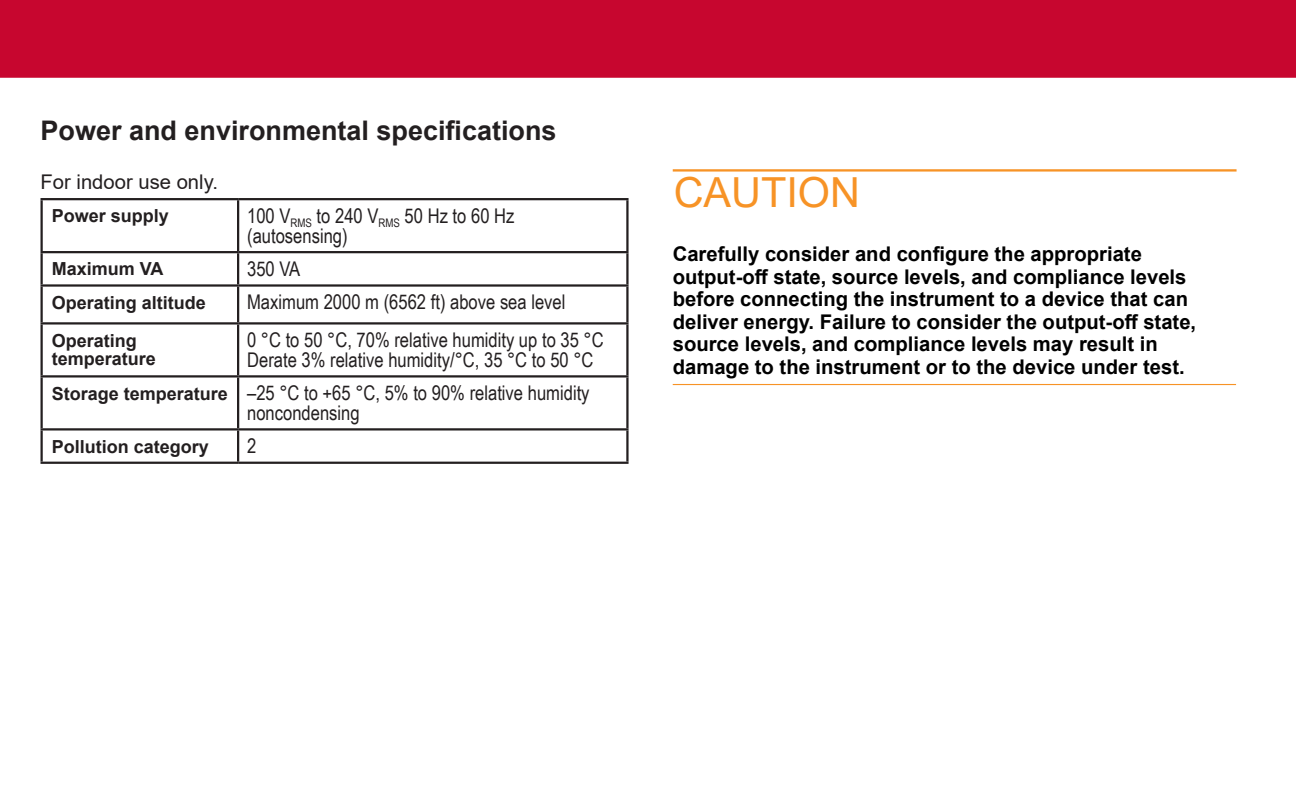
<style>
.page{position:relative;width:1296px;height:810px;background:#fff}
.page>*{position:absolute;margin:0;border:0;box-sizing:border-box;transform-origin:0 0}
.t1{font:41.4px "Arial";color:#f79326}
.t2{font:700 27px "Arial";color:#231f20}
.t3{font:700 20.25px/22.5px "Arial";color:#000}
.t4{font:20.25px/20.2px "Arial Narrow";color:#231f20}
.t5{font:20.25px "Arial";color:#231f20}
.t6{font:700 18px/18px "Arial";color:#231f20}
.s1{font-family:"Arial";font-weight:700;font-size:18px}
</style>
<div class="page">
<div style="left:0;top:0;width:1296px;height:78px;background:#c7062f"></div>
<hr style="left:673px;top:384px;width:563px;height:1px;background:#f79325">
<hr style="left:673px;top:169px;width:564px;height:3px;background:#f79326">
<hr style="left:40px;top:198px;width:198px;height:2px;background:#231f20">
<hr style="left:40px;top:200px;width:3px;height:51px;background:#231f20">
<hr style="left:238px;top:198px;width:391px;height:2px;background:#231f20">
<hr style="left:237px;top:200px;width:2px;height:51px;background:#231f20">
<hr style="left:626px;top:200px;width:3px;height:51px;background:#231f20">
<hr style="left:40px;top:251px;width:198px;height:2px;background:#231f20">
<hr style="left:40px;top:253px;width:3px;height:31px;background:#231f20">
<hr style="left:238px;top:251px;width:391px;height:2px;background:#231f20">
<hr style="left:237px;top:253px;width:2px;height:31px;background:#231f20">
<hr style="left:626px;top:253px;width:3px;height:31px;background:#231f20">
<hr style="left:40px;top:284px;width:198px;height:3px;background:#231f20">
<hr style="left:40px;top:287px;width:3px;height:35px;background:#231f20">
<hr style="left:238px;top:284px;width:391px;height:3px;background:#231f20">
<hr style="left:237px;top:287px;width:2px;height:35px;background:#231f20">
<hr style="left:626px;top:287px;width:3px;height:35px;background:#231f20">
<hr style="left:40px;top:322px;width:198px;height:3px;background:#231f20">
<hr style="left:40px;top:325px;width:3px;height:50px;background:#231f20">
<hr style="left:238px;top:322px;width:391px;height:3px;background:#231f20">
<hr style="left:237px;top:325px;width:2px;height:50px;background:#231f20">
<hr style="left:626px;top:325px;width:3px;height:50px;background:#231f20">
<hr style="left:40px;top:375px;width:198px;height:3px;background:#231f20">
<hr style="left:40px;top:378px;width:3px;height:50px;background:#231f20">
<hr style="left:238px;top:375px;width:391px;height:3px;background:#231f20">
<hr style="left:237px;top:378px;width:2px;height:50px;background:#231f20">
<hr style="left:626px;top:378px;width:3px;height:50px;background:#231f20">
<hr style="left:40px;top:428px;width:198px;height:3px;background:#231f20">
<hr style="left:40px;top:431px;width:3px;height:31px;background:#231f20">
<hr style="left:238px;top:428px;width:391px;height:3px;background:#231f20">
<hr style="left:237px;top:431px;width:2px;height:31px;background:#231f20">
<hr style="left:626px;top:431px;width:3px;height:31px;background:#231f20">
<hr style="left:40px;top:462px;width:198px;height:2px;background:#231f20">
<hr style="left:238px;top:462px;width:391px;height:2px;background:#231f20">
<h2 class="t2" style="left:40px;top:111px;width:518px">Power and environmental specifications</h2>
<p class="t5" style="left:40px;top:168px;width:179px">For indoor use only.</p>
<p class="t6" style="left:52px;top:207px;width:119px">Power supply</p>
<p class="t4" style="left:247px;top:205px;width:269px">100 V<sub>RMS</sub> to 240 V<sub>RMS</sub> 50 Hz to 60 Hz (autosensing)</p>
<p class="t6" style="left:52px;top:260px;width:113px">Maximum VA</p>
<p class="t4" style="left:247px;top:258px;width:55px">350 VA</p>
<p class="t6" style="left:52px;top:294px;width:156px">Operating altitude</p>
<p class="t4" style="left:247px;top:291px;width:320px">Maximum 2000 m (6562 ft) above sea level</p>
<p class="t6" style="left:52px;top:332px;width:106px">Operating temperature</p>
<p class="t4" style="left:247px;top:329px;width:358px">0 °C to 50 °C, 70% relative humidity up to 35 °C<br>Derate 3% relative humidity/°C, 35 °C to 50 °C</p>
<p class="t4" style="left:247px;top:382px;width:344px;text-indent:-195px"><span class="s1">Storage temperature</span> –25 °C to +65 °C, 5% to 90% relative humidity noncondensing</p>
<p class="t6" style="left:52px;top:438px;width:159px">Pollution category</p>
<p class="t4" style="left:247px;top:435px;width:11px">2</p>
<h1 class="t1" style="left:674px;top:164px;width:188px">CAUTION</h1>
<p class="t3" style="left:673px;top:243px;width:525px">Carefully consider and configure the appropriate output‑off state, source levels, and compliance levels before connecting the instrument to a device that can deliver energy. Failure to consider the output-off state, source levels, and compliance levels may result in damage to the instrument or to the device under test.</p>
</div>
